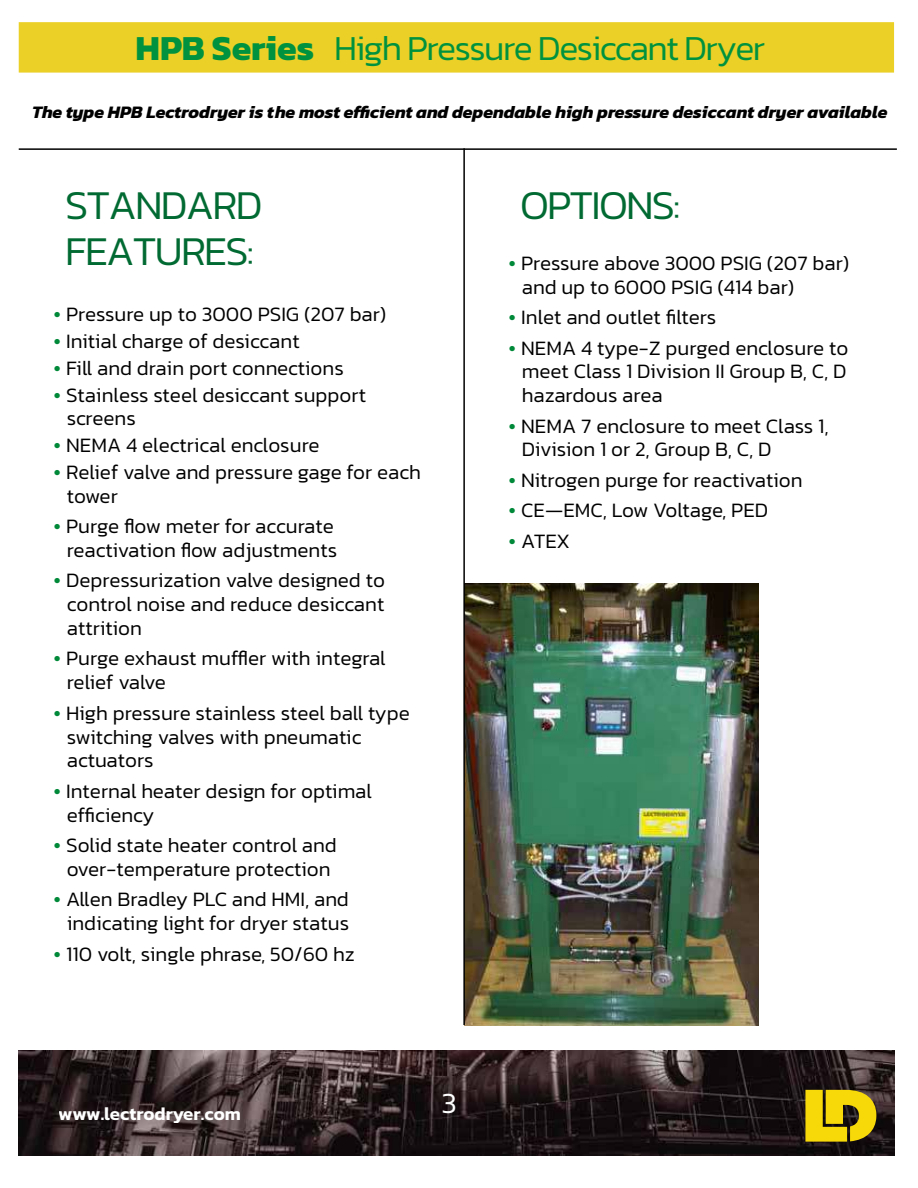
<style>
.page{position:relative;width:918px;height:1188px;background:#fff}
.page>*{position:absolute;margin:0;border:0;box-sizing:border-box;transform-origin:0 0}
.t1{font:300 41.55px/45.8px "Kanit";letter-spacing:-.045em;color:#006a32}
.t2{font:300 35.7px "Kanit";letter-spacing:-.045em;color:#00923e}
.t3{font:300 29.7px "Kanit";color:#fff}
.t4{font:300 20.85px/23.9px "Kanit";color:#000}
.t5{font:600 18.75px "Kanit";color:#fff}
.t6{font:italic 700 17.85px "Kanit";color:#000}
.s1{font-weight:700}
.s2{font-size:22.35px;color:#008939}
</style>
<div class="page">
<img style="left:19px;top:1050px;width:875px;height:106px">
<img style="left:465px;top:583px;width:293px;height:442px">
<svg style="left:805px;top:1090px;width:71px;height:52px;background:#c7ad0c"></svg>
<div style="left:19px;top:22px;width:875px;height:51px;background:#ebd027"></div>
<hr style="left:19px;top:148px;width:878px;height:2px;background:#000">
<hr style="left:463px;top:148px;width:2px;height:877px;background:#000">
<h2 class="t2" style="left:136px;top:23px;width:631px"><span class="s1">HPB Series</span> High Pressure Desiccant Dryer</h2>
<p class="t6" style="left:32px;top:98px;width:857px">The type HPB Lectrodryer is the most efficient and dependable high pressure desiccant dryer available</p>
<h1 class="t1" style="left:65px;top:181px;width:199px">STANDARD<br>FEATURES:</h1>
<p class="t4" style="left:53px;top:302px;width:334px"><span class="s2">•</span> Pressure up to 3000 PSIG (207 bar)</p>
<p class="t4" style="left:53px;top:329px;width:248px"><span class="s2">•</span> Initial charge of desiccant</p>
<p class="t4" style="left:53px;top:356px;width:292px"><span class="s2">•</span> Fill and drain port connections</p>
<p class="t4" style="left:67px;top:382px;width:301px;text-indent:-13px"><span class="s2">•</span> Stainless steel desiccant support screens</p>
<p class="t4" style="left:53px;top:433px;width:268px"><span class="s2">•</span> NEMA 4 electrical enclosure</p>
<p class="t4" style="left:67px;top:460px;width:356px;text-indent:-13px"><span class="s2">•</span> Relief valve and pressure gage for each tower</p>
<p class="t4" style="left:53px;top:514px;width:285px;text-align:right"><span class="s2">•</span> Purge flow meter for accurate reactivation flow adjustments</p>
<p class="t4" style="left:67px;top:568px;width:320px;text-align:justify;text-indent:-13px"><span class="s2">•</span> Depressurization valve designed to control noise and reduce desiccant attrition</p>
<p class="t4" style="left:67px;top:646px;width:320px;text-indent:-13px"><span class="s2">•</span> Purge exhaust muffler with integral relief valve</p>
<p class="t4" style="left:67px;top:701px;width:345px;text-indent:-13px"><span class="s2">•</span> High pressure stainless steel ball type switching valves with pneumatic actuators</p>
<p class="t4" style="left:67px;top:779px;width:307px;text-indent:-13px"><span class="s2">•</span> Internal heater design for optimal efficiency</p>
<p class="t4" style="left:53px;top:833px;width:285px;text-align:center"><span class="s2">•</span> Solid state heater control and over-temperature protection</p>
<p class="t4" style="left:53px;top:887px;width:297px;text-align:right"><span class="s2">•</span> Allen Bradley PLC and HMI, and indicating light for dryer status</p>
<p class="t4" style="left:53px;top:941px;width:303px"><span class="s2">•</span> 110 volt, single phrase, 50/60 hz</p>
<p class="t5" style="left:59px;top:1099px;width:184px">www.lectrodryer.com</p>
<h3 class="t3" style="left:442px;top:1082px;width:17px">3</h3>
<h1 class="t1" style="left:520px;top:181px;width:162px">OPTIONS:</h1>
<p class="t4" style="left:522px;top:251px;width:329px;text-indent:-13px"><span class="s2">•</span> Pressure above 3000 PSIG (207 bar) and up to 6000 PSIG (414 bar)</p>
<p class="t4" style="left:508px;top:305px;width:210px"><span class="s2">•</span> Inlet and outlet filters</p>
<p class="t4" style="left:522px;top:335px;width:328px;text-align:justify;text-indent:-13px"><span class="s2">•</span> NEMA 4 type-Z purged enclosure to meet Class 1 Division II Group B, C, D hazardous area</p>
<p class="t4" style="left:522px;top:413px;width:308px;text-indent:-13px"><span class="s2">•</span> NEMA 7 enclosure to meet Class 1,<br>Division 1 or 2, Group B, C, D</p>
<p class="t4" style="left:508px;top:468px;width:296px"><span class="s2">•</span> Nitrogen purge for reactivation</p>
<p class="t4" style="left:508px;top:498px;width:261px"><span class="s2">•</span> CE—EMC, Low Voltage, PED</p>
<p class="t4" style="left:508px;top:529px;width:63px"><span class="s2">•</span> ATEX</p>
</div>
